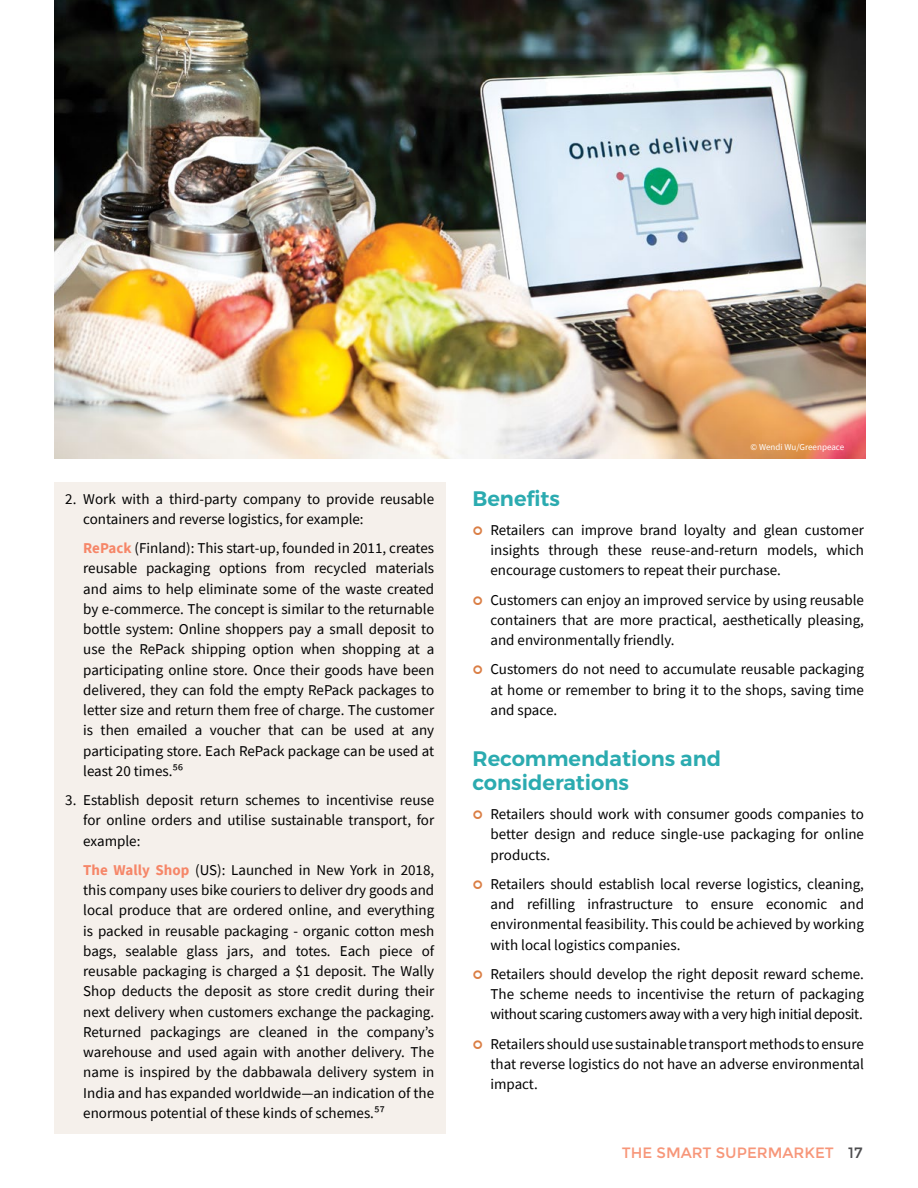
<style>
.page{position:relative;width:918px;height:1188px;background:#fff}
.page>*{position:absolute;margin:0;border:0;box-sizing:border-box;transform-origin:0 0}
.H3_-_How{font:600 21px/24px "Montserrat";color:#2babb0}
.Bullet_paragraph{font:15px/20.2px "Source Sans Pro";color:#000;text-align:justify}
.t1{font:15px "Montserrat";color:#f79679}
.Photo_Credit{font:9px "Source Sans Pro";color:#fff}
.s1{font-weight:700;color:#f58668}
.s2{color:#4d4d4f}
</style>
<div class="page">
<img style="left:54px;top:0;width:812px;height:459px">
<div style="left:54px;top:482px;width:392px;height:652px;background:#f5f0eb"></div>
<p class="Bullet_paragraph" style="left:83px;top:489px;width:352px;text-indent:-18px">2. Work with a third-party company to provide reusable containers and reverse logistics, for example:</p>
<p class="Bullet_paragraph" style="left:83px;top:538px;width:353px"><span class="s1">RePack</span> (Finland): This start-up, founded in 2011, creates reusable packaging options from recycled materials and aims to help eliminate some of the waste created by e-commerce. The concept is similar to the returnable bottle system: Online shoppers pay a small deposit to use the RePack shipping option when shopping at a participating online store. Once their goods have been delivered, they can fold the empty RePack packages to letter size and return them free of charge. The customer is then emailed a voucher that can be used at any participating store. Each RePack package can be used at least 20 times.56</p>
<p class="Bullet_paragraph" style="left:83px;top:790px;width:353px;text-indent:-18px">3. Establish deposit return schemes to incentivise reuse for online orders and utilise sustainable transport, for example:</p>
<p class="Bullet_paragraph" style="left:83px;top:860px;width:353px"><span class="s1">The Wally Shop</span> (US): Launched in New York in 2018, this company uses bike couriers to deliver dry goods and local produce that are ordered online, and everything is packed in reusable packaging - organic cotton mesh bags, sealable glass jars, and totes. Each piece of reusable packaging is charged a $1 deposit. The Wally Shop deducts the deposit as store credit during their next delivery when customers exchange the packaging.<br>Returned packagings are cleaned in the company’s warehouse and used again with another delivery. The name is inspired by the dabbawala delivery system in India and has expanded worldwide—an indication of the enormous potential of these kinds of schemes.57</p>
<p class="Photo_Credit" style="left:751px;top:441px;width:95px">© Wendi Wu/Greenpeace</p>
<p class="H3_-_How" style="left:472px;top:486px;width:89px">Benefits</p>
<p class="Bullet_paragraph" style="left:490px;top:520px;width:375px">Retailers can improve brand loyalty and glean customer insights through these reuse-and-return models, which encourage customers to repeat their purchase.</p>
<p class="Bullet_paragraph" style="left:490px;top:589px;width:375px">Customers can enjoy an improved service by using reusable containers that are more practical, aesthetically pleasing, and environmentally friendly.</p>
<p class="Bullet_paragraph" style="left:490px;top:659px;width:375px">Customers do not need to accumulate reusable packaging at home or remember to bring it to the shops, saving time and space.</p>
<p class="H3_-_How" style="left:472px;top:747px;width:250px">Recommendations and considerations</p>
<p class="Bullet_paragraph" style="left:490px;top:804px;width:375px">Retailers should work with consumer goods companies to better design and reduce single-use packaging for online products.</p>
<p class="Bullet_paragraph" style="left:490px;top:874px;width:375px">Retailers should establish local reverse logistics, cleaning, and refilling infrastructure to ensure economic and environmental feasibility. This could be achieved by working with local logistics companies.</p>
<p class="Bullet_paragraph" style="left:490px;top:964px;width:375px">Retailers should develop the right deposit reward scheme.<br>The scheme needs to incentivise the return of packaging without scaring customers away with a very high initial deposit.</p>
<p class="Bullet_paragraph" style="left:490px;top:1033px;width:375px">Retailers should use sustainable transport methods to ensure that reverse logistics do not have an adverse environmental impact.</p>
<p class="t1" style="left:622px;top:1144px;width:242px">THE SMART SUPERMARKET <span class="s2">17</span></p>
</div>
